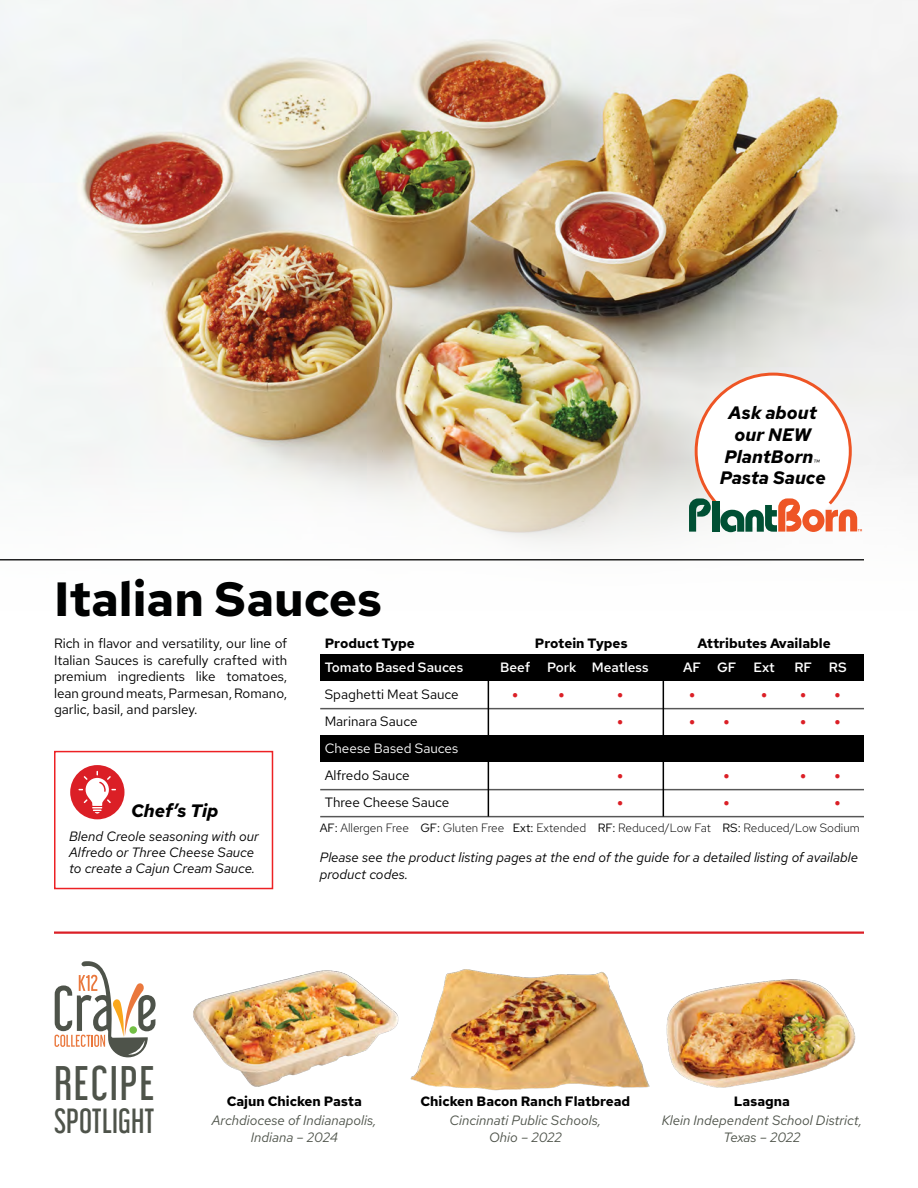
<style>
.page{position:relative;width:918px;height:1188px;background:#fff}
.page>*{position:absolute;margin:0;border:0;box-sizing:border-box;transform-origin:0 0}
.t1{font:700 48px "Red Hat Text";color:#000101}
.t2{font:43.35px "Libel Suit Rg";letter-spacing:.045em;color:#4e534a}
.t3{font:31.2px "Libel Suit Rg";letter-spacing:.005em;color:#4e534a}
.t4{font:italic 700 18px/21.6px "Red Hat Text";color:#000;text-align:center}
.t5{font:700 18px "Red Hat Text";color:#db1f26}
.t6{font:13.5px/16.5px "Red Hat Text";color:#000;text-align:justify}
.t7{font:italic 13.5px/16.2px "Red Hat Text";color:#000}
.t8{font:italic 13.5px/16.2px "Red Hat Text";color:#4e534a;text-align:center}
.t9{font:700 13.5px "Red Hat Text";color:#000}
.t10{font:500 13.5px "Red Hat Text";color:#fff}
.t11{font:13.5px "Red Hat Text";color:#fff}
.t12{font:300 12px "Red Hat Text";color:#000}
.s1{font-weight:400}
</style>
<div class="page">
<hr style="left:54px;top:932px;width:810px;height:2px;background:#db1f26">
<div style="left:320px;top:654px;width:544px;height:27px;background:#000"></div>
<div style="left:320px;top:735px;width:544px;height:27px;background:#000"></div>
<hr style="left:320px;top:708px;width:544px;height:1px;background:#000">
<hr style="left:320px;top:789px;width:544px;height:1px;background:#000">
<hr style="left:320px;top:816px;width:544px;height:1px;background:#000">
<hr style="left:663px;top:656px;width:1px;height:160px;background:#000">
<hr style="left:488px;top:656px;width:1px;height:160px;background:#000">
<img style="left:0;top:0;width:918px;height:561px">
<svg style="left:689px;top:371px;width:173px;height:161px"></svg>
<div style="left:54px;top:751px;width:219px;height:138px;background:#fff;border:2px solid #ed2124"></div>
<div style="left:70px;top:765px;width:54px;height:54px;background:#db1f26;border-radius:50%"></div>
<svg style="left:79px;top:771px;width:37px;height:43px"></svg>
<img style="left:683px;top:979px;width:173px;height:109px">
<svg style="left:55px;top:961px;width:101px;height:96px"></svg>
<img style="left:193px;top:970px;width:194px;height:117px">
<img style="left:387px;top:931px;width:296px;height:160px">
<h1 class="t1" style="left:54px;top:568px;width:329px">Italian Sauces</h1>
<h3 class="t4" style="left:720px;top:402px;width:108px">Ask about our NEW<br>PlantBorn<sub>™<br></sub>Pasta Sauce</h3>
<p class="t6" style="left:54px;top:635px;width:235px">Rich in flavor and versatility, our line of Italian Sauces is carefully crafted with premium ingredients like tomatoes, lean ground meats, Parmesan, Romano, garlic, basil, and parsley.</p>
<p class="t9" style="left:325px;top:635px;width:92px">Product Type</p>
<p class="t9" style="left:535px;top:635px;width:94px">Protein Types</p>
<p class="t9" style="left:698px;top:635px;width:135px">Attributes Available</p>
<p class="t10" style="left:325px;top:659px;width:140px">Tomato Based Sauces</p>
<p class="t10" style="left:500px;top:659px;width:150px">Beef Pork Meatless</p>
<p class="t10" style="left:683px;top:659px;width:55px">AF GF</p>
<p class="t10" style="left:754px;top:659px;width:23px">Ext</p>
<p class="t10" style="left:794px;top:659px;width:54px">RF RS</p>
<p class="t6" style="left:325px;top:686px;width:135px">Spaghetti Meat Sauce</p>
<h3 class="t5" style="left:512px;top:683px;width:55px">• •</h3>
<h3 class="t5" style="left:617px;top:683px;width:8px">•</h3>
<h3 class="t5" style="left:689px;top:683px;width:8px">•</h3>
<h3 class="t5" style="left:761px;top:683px;width:47px">• •</h3>
<h3 class="t5" style="left:834px;top:683px;width:8px">•</h3>
<p class="t6" style="left:325px;top:713px;width:94px">Marinara Sauce</p>
<h3 class="t5" style="left:617px;top:710px;width:8px">•</h3>
<h3 class="t5" style="left:689px;top:710px;width:43px">• •</h3>
<h3 class="t5" style="left:800px;top:710px;width:43px">• •</h3>
<p class="t11" style="left:325px;top:740px;width:135px">Cheese Based Sauces</p>
<p class="t6" style="left:325px;top:767px;width:86px">Alfredo Sauce</p>
<h3 class="t5" style="left:617px;top:764px;width:8px">•</h3>
<h3 class="t5" style="left:723px;top:764px;width:8px">•</h3>
<h3 class="t5" style="left:800px;top:764px;width:43px">• •</h3>
<p class="t6" style="left:325px;top:794px;width:126px">Three Cheese Sauce</p>
<h3 class="t5" style="left:617px;top:791px;width:8px">•</h3>
<h3 class="t5" style="left:723px;top:791px;width:8px">•</h3>
<h3 class="t5" style="left:834px;top:791px;width:8px">•</h3>
<p class="t12" style="left:320px;top:820px;width:542px"><span class="s1">AF:</span> Allergen Free <span class="s1">GF:</span> Gluten Free <span class="s1">Ext:</span> Extended <span class="s1">RF:</span> Reduced/Low Fat <span class="s1">RS:</span> Reduced/Low Sodium</p>
<p class="t7" style="left:320px;top:849px;width:540px">Please see the product listing pages at the end of the guide for a detailed listing of available product codes.</p>
<h3 class="t4" style="left:131px;top:799px;width:89px">Chef’s Tip</h3>
<p class="t7" style="left:69px;top:828px;width:191px">Blend Creole seasoning with our<br>Alfredo or Three Cheese Sauce to create a Cajun Cream Sauce.</p>
<h2 class="t2" style="left:54px;top:1048px;width:102px">RECIPE</h2>
<h3 class="t3" style="left:54px;top:1095px;width:102px">SPOTLIGHT</h3>
<p class="t9" style="left:227px;top:1093px;width:137px">Cajun Chicken Pasta</p>
<p class="t8" style="left:212px;top:1112px;width:166px">Archdiocese of Indianapolis,<br>Indiana – 2024</p>
<p class="t9" style="left:420px;top:1093px;width:211px">Chicken Bacon Ranch Flatbread</p>
<p class="t8" style="left:450px;top:1112px;width:153px">Cincinnati Public Schools,<br>Ohio – 2022</p>
<p class="t9" style="left:734px;top:1093px;width:58px">Lasagna</p>
<p class="t8" style="left:662px;top:1112px;width:202px">Klein Independent School District,<br>Texas – 2022</p>
</div>
